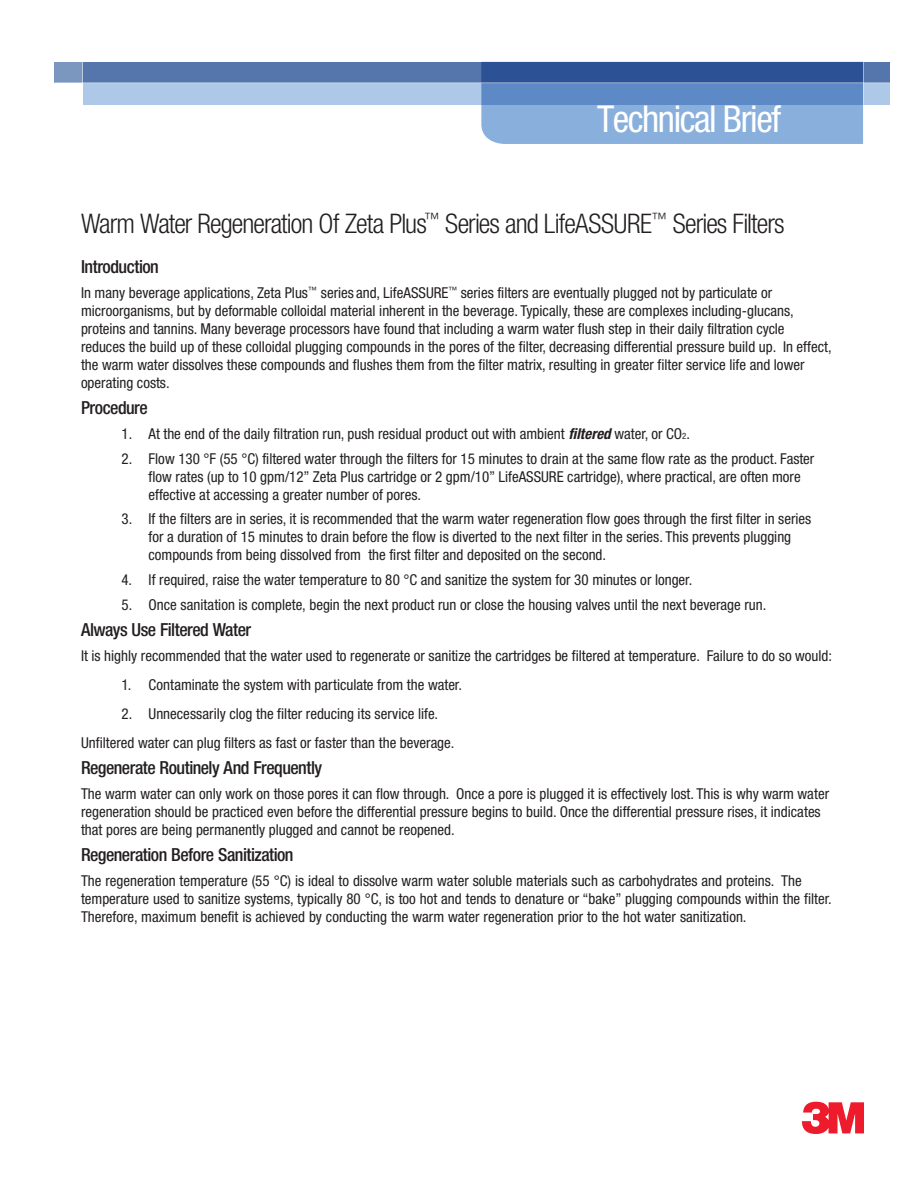
<style>
.page{position:relative;width:918px;height:1188px;background:#fff}
.page>*{position:absolute;margin:0;border:0;box-sizing:border-box;transform-origin:0 0}
.t1{font:condensed 37.2px "Helvetica Neue LT Std";letter-spacing:-.04em;color:#fff}
.Document_HEAD{font:300 condensed 27px "Helvetica Neue LT Std";letter-spacing:-.035em;color:#231f20}
.Body_TEXT_SUB{font:500 condensed 18px "Helvetica Neue LT Std";letter-spacing:-.025em;color:#231f20}
.Body_TEXT{font:condensed 15px/18px "Helvetica Neue LT Std";color:#231f20}
.Body_TEXT_SUB-2{font:condensed 15px/18px "Helvetica Neue LT Std";color:#231f20}
.Body_TEXT_BULLETED{font:condensed 15px "Helvetica Neue LT Std";color:#231f20}
.s1{font-weight:700;font-style:italic}
.s2{font-size:8.7px}
</style>
<div class="page">
<div style="left:481px;top:104px;width:382px;height:40px;background:#89b0dc"></div>
<div style="left:54px;top:62px;width:836px;height:21px;background:#7c97bf"></div>
<svg style="left:83px;top:62px;width:806px;height:42px;background:#6588bc"></svg>
<hr style="left:82px;top:61px;width:1px;height:89px;background:#fff">
<hr style="left:55px;top:82px;width:835px;height:1px;background:#fff">
<hr style="left:863px;top:35px;width:1px;height:121px;background:#fff">
<svg style="left:802px;top:1102px;width:62px;height:32px"></svg>
<h1 class="t1" style="left:597px;top:98px;width:186px">Technical Brief</h1>
<p class="Document_HEAD" style="left:81px;top:208px;width:705px">Warm Water Regeneration Of Zeta Plus<sup>™</sup> Series and LifeASSURE<sup>™</sup> Series Filters</p>
<p class="Body_TEXT_SUB" style="left:81px;top:256px;width:79px">Introduction</p>
<p class="Body_TEXT" style="left:81px;top:283px;width:752px">In many beverage applications, Zeta Plus<sup>™</sup> series and, LifeASSURE<sup>™</sup> series filters are eventually plugged not by particulate or microorganisms, but by deformable colloidal material inherent in the beverage. Typically, these are complexes including-glucans, proteins and tannins. Many beverage processors have found that including a warm water flush step in their daily filtration cycle reduces the build up of these colloidal plugging compounds in the pores of the filter, decreasing differential pressure build up. In effect, the warm water dissolves these compounds and flushes them from the filter matrix, resulting in greater filter service life and lower operating costs.</p>
<p class="Body_TEXT_SUB" style="left:81px;top:397px;width:68px">Procedure</p>
<p class="Body_TEXT" style="left:122px;top:424px;width:570px">1. At the end of the daily filtration run, push residual product out with ambient <span class="s1">filtered</span> water, or CO<span class="s2">2</span>.</p>
<p class="Body_TEXT" style="left:148px;top:449px;width:667px;text-indent:-27px">2. Flow 130 °F (55 °C) filtered water through the filters for 15 minutes to drain at the same flow rate as the product. Faster flow rates (up to 10 gpm/12” Zeta Plus cartridge or 2 gpm/10” LifeASSURE cartridge), where practical, are often more effective at accessing a greater number of pores.</p>
<p class="Body_TEXT" style="left:148px;top:510px;width:664px;text-indent:-27px">3. If the filters are in series, it is recommended that the warm water regeneration flow goes through the first filter in series for a duration of 15 minutes to drain before the flow is diverted to the next filter in the series. This prevents plugging compounds from being dissolved from the first filter and deposited on the second.</p>
<p class="Body_TEXT" style="left:122px;top:571px;width:573px">4. If required, raise the water temperature to 80 °C and sanitize the system for 30 minutes or longer.</p>
<p class="Body_TEXT" style="left:122px;top:595px;width:646px">5. Once sanitation is complete, begin the next product run or close the housing valves until the next beverage run.</p>
<p class="Body_TEXT_SUB" style="left:81px;top:619px;width:172px">Always Use Filtered Water</p>
<p class="Body_TEXT" style="left:81px;top:646px;width:753px">It is highly recommended that the water used to regenerate or sanitize the cartridges be filtered at temperature. Failure to do so would:</p>
<p class="Body_TEXT_BULLETED" style="left:122px;top:676px;width:342px">1. Contaminate the system with particulate from the water.</p>
<p class="Body_TEXT_BULLETED" style="left:122px;top:705px;width:318px">2. Unnecessarily clog the filter reducing its service life.</p>
<p class="Body_TEXT_BULLETED" style="left:81px;top:734px;width:375px">Unfiltered water can plug filters as fast or faster than the beverage.</p>
<p class="Body_TEXT_SUB" style="left:81px;top:757px;width:243px">Regenerate Routinely And Frequently</p>
<p class="Body_TEXT" style="left:81px;top:785px;width:750px">The warm water can only work on those pores it can flow through. Once a pore is plugged it is effectively lost. This is why warm water regeneration should be practiced even before the differential pressure begins to build. Once the differential pressure rises, it indicates that pores are being permanently plugged and cannot be reopened.</p>
<p class="Body_TEXT_SUB" style="left:81px;top:844px;width:214px">Regeneration Before Sanitization</p>
<p class="Body_TEXT_SUB-2" style="left:81px;top:872px;width:752px">The regeneration temperature (55 °C) is ideal to dissolve warm water soluble materials such as carbohydrates and proteins. The temperature used to sanitize systems, typically 80 °C, is too hot and tends to denature or “bake” plugging compounds within the filter.<br>Therefore, maximum benefit is achieved by conducting the warm water regeneration prior to the hot water sanitization.</p>
</div>
